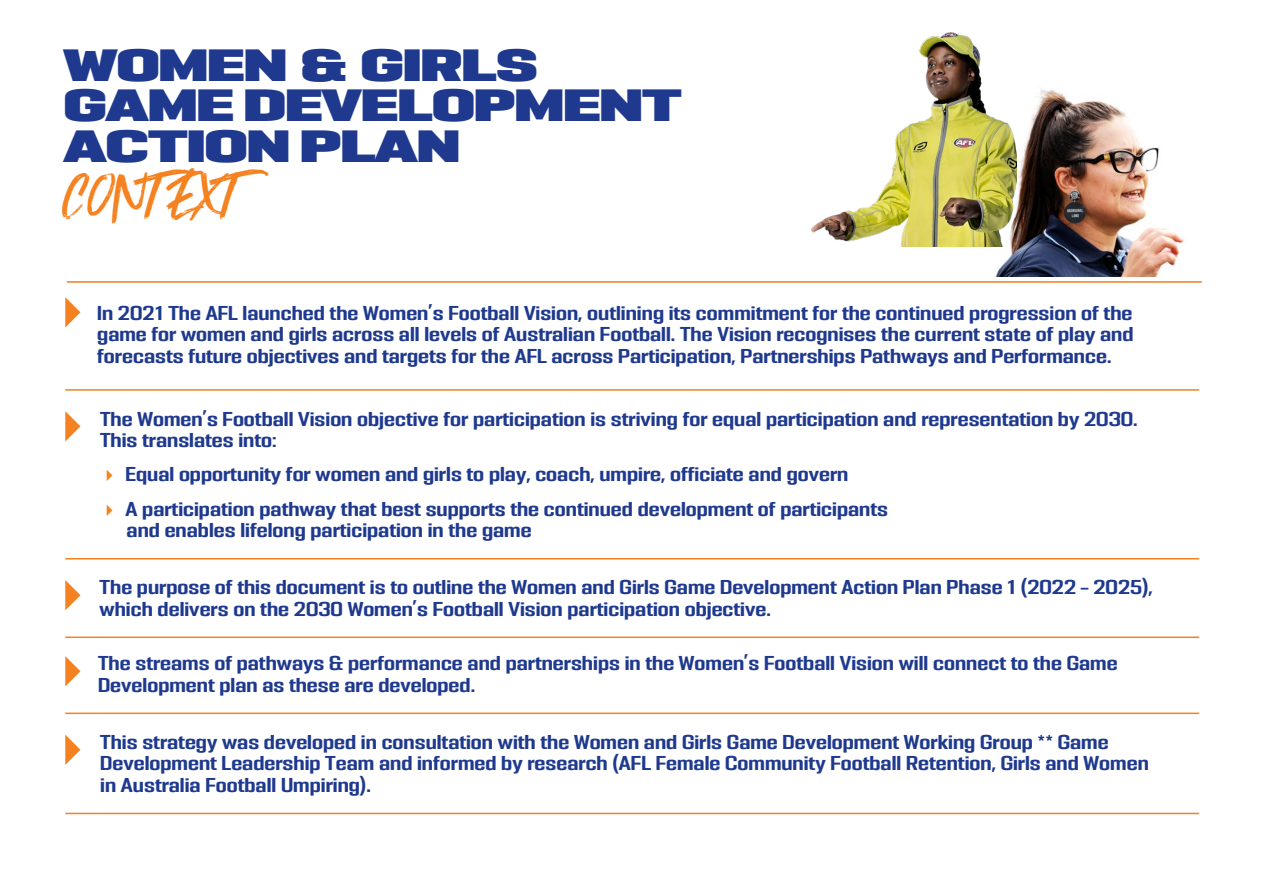
<style>
.page{position:relative;width:1263px;height:893px;background:#fff}
.page>*{position:absolute;margin:0;border:0;box-sizing:border-box;transform-origin:0 0}
.t1{font:40.95px "Shockwave All Caps";color:#f58220}
.t2{font:40.5px/40.5px "PODIUM Sharp 7.12";color:#1e398d}
.t3{font:18px/21.6px "PODIUM Sharp 5.9";color:#1e398d}
.s1{color:#f58220}
</style>
<div class="page">
<hr style="left:65px;top:636px;width:35px;height:2px;background:#f58220">
<hr style="left:100px;top:636px;width:1099px;height:2px;background:#f58220">
<hr style="left:65px;top:713px;width:35px;height:1px;background:#f58220">
<hr style="left:100px;top:713px;width:1099px;height:1px;background:#f58220">
<hr style="left:65px;top:813px;width:35px;height:1px;background:#f58220">
<hr style="left:100px;top:813px;width:1099px;height:1px;background:#f58220">
<hr style="left:65px;top:389px;width:35px;height:2px;background:#f58220">
<hr style="left:100px;top:389px;width:1099px;height:2px;background:#f58220">
<hr style="left:65px;top:558px;width:35px;height:1px;background:#f58220">
<hr style="left:100px;top:558px;width:1099px;height:1px;background:#f58220">
<svg style="left:65px;top:580px;width:15px;height:30px"></svg>
<svg style="left:65px;top:656px;width:15px;height:30px"></svg>
<svg style="left:65px;top:735px;width:15px;height:30px"></svg>
<img style="left:995px;top:89px;width:189px;height:187px">
<img style="left:811px;top:32px;width:206px;height:215px">
<svg style="left:65px;top:411px;width:15px;height:31px"></svg>
<svg style="left:65px;top:297px;width:15px;height:31px"></svg>
<hr style="left:67px;top:281px;width:1135px;height:2px;background:#f58220">
<p class="t2" style="left:64px;top:44px;width:619px">WOMEN &amp; GIRLS<br>GAME DEVELOPMENT<br>ACTION PLAN</p>
<p class="t1" style="left:64px;top:170px;width:218px">CONTEXT</p>
<p class="t3" style="left:97px;top:302px;width:1038px;text-align:justify">In 2021 The AFL launched the Women’s Football Vision, outlining its commitment for the continued progression of the game for women and girls across all levels of Australian Football. The Vision recognises the current state of play and forecasts future objectives and targets for the AFL across Participation, Partnerships Pathways and Performance.</p>
<p class="t3" style="left:100px;top:408px;width:1039px">The Women’s Football Vision objective for participation is striving for equal participation and representation by 2030.<br>This translates into:</p>
<p class="t3" style="left:100px;top:463px;width:750px"><span class="s1">✔</span> Equal opportunity for women and girls to play, coach, umpire, officiate and govern</p>
<p class="t3" style="left:127px;top:498px;width:763px;text-indent:-27px"><span class="s1">✔</span> A participation pathway that best supports the continued development of participants and enables lifelong participation in the game</p>
<p class="t3" style="left:100px;top:576px;width:1055px">The purpose of this document is to outline the Women and Girls Game Development Action Plan Phase 1 (2022 – 2025), which delivers on the 2030 Women’s Football Vision participation objective.</p>
<p class="t3" style="left:98px;top:653px;width:1021px">The streams of pathways &amp; performance and partnerships in the Women’s Football Vision will connect to the Game<br>Development plan as these are developed.</p>
<p class="t3" style="left:100px;top:731px;width:1050px">This strategy was developed in consultation with the Women and Girls Game Development Working Group ** Game<br>Development Leadership Team and informed by research (AFL Female Community Football Retention, Girls and Women in Australia Football Umpiring).</p>
</div>
